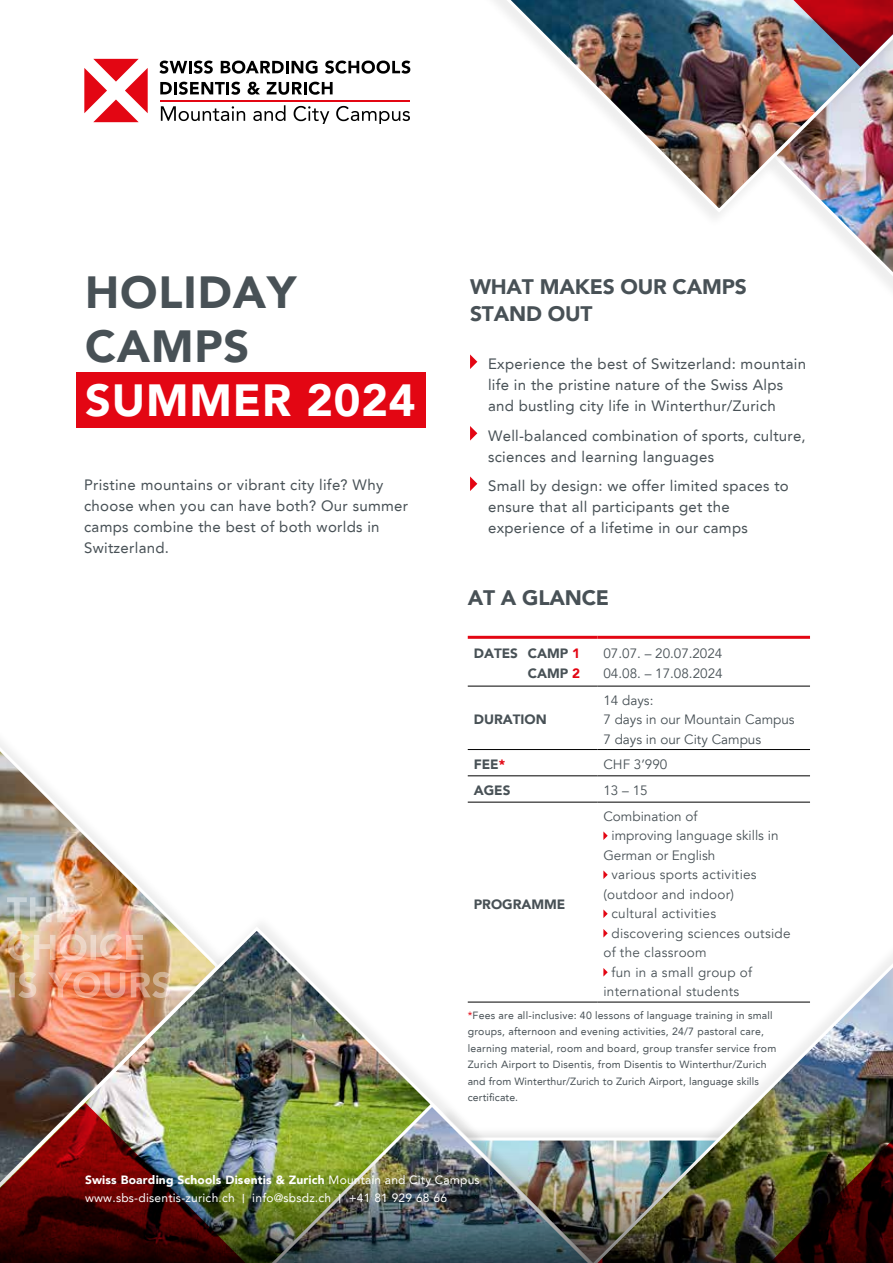
<style>
.page{position:relative;width:893px;height:1263px;background:#fff}
.page>*{position:absolute;margin:0;border:0;box-sizing:border-box;transform-origin:0 0}
.t1{font:45px/54px "KSD Avenir Black";letter-spacing:.02em;color:#485156}
.t2{font:45px "KSD Avenir Black";letter-spacing:.02em;color:#fff}
.t3{font:21px/27px "KSD Avenir Black";letter-spacing:-.01em;color:#485156}
.t4{font:15px/21px "KSD Avenir Roman";letter-spacing:.02em;color:#485156}
.t5{font:13.5px "KSD Avenir Book";letter-spacing:.02em;color:#485156}
.t6{font:13.5px/19.5px "KSD Avenir Book";color:#485156}
.t7{font:13.5px/19.5px "KSD Avenir Black";color:#485156;text-align:right}
.t8{font:12px "KSD Avenir Black";letter-spacing:.015em;color:#fff}
.t9{font:12px "KSD Avenir Roman";letter-spacing:.02em;color:#fff}
.t10{font:10.5px/16.5px "KSD Avenir Roman";letter-spacing:.02em;color:#485156}
.s1{color:#e30613}
.s2{font-family:"KSD Avenir Roman"}
.s3{font-family:"KSD Avenir Medium"}
</style>
<div class="page">
<div style="left:77px;top:372px;width:349px;height:55px;background:#e30613"></div>
<svg style="left:470px;top:354px;width:7px;height:15px"></svg>
<svg style="left:470px;top:426px;width:7px;height:15px"></svg>
<svg style="left:470px;top:476px;width:7px;height:15px"></svg>
<svg style="left:93px;top:58px;width:46px;height:65px"></svg>
<svg style="left:84px;top:59px;width:64px;height:63px"></svg>
<svg style="left:159px;top:61px;width:54px;height:13px"></svg>
<svg style="left:221px;top:61px;width:97px;height:13px"></svg>
<svg style="left:325px;top:61px;width:85px;height:13px"></svg>
<svg style="left:160px;top:82px;width:80px;height:13px"></svg>
<svg style="left:248px;top:82px;width:12px;height:13px"></svg>
<svg style="left:267px;top:82px;width:66px;height:13px"></svg>
<svg style="left:161px;top:106px;width:84px;height:15px"></svg>
<svg style="left:253px;top:105px;width:32px;height:16px"></svg>
<svg style="left:294px;top:106px;width:35px;height:18px"></svg>
<svg style="left:336px;top:106px;width:74px;height:18px"></svg>
<hr style="left:160px;top:101px;width:250px;height:1px;background:#e30613">
<img style="left:0;top:741px;width:172px;height:172px">
<div style="left:0;top:913px;width:614px;height:350px;background:#000;opacity:.07"></div>
<img style="left:0;top:924px;width:566px;height:179px">
<div style="left:566px;top:919px;width:327px;height:344px;background:#fff"></div>
<svg style="left:580px;top:937px;width:313px;height:166px"></svg>
<img style="left:0;top:1103px;width:237px;height:42px">
<img style="left:645px;top:1103px;width:248px;height:42px">
<img style="left:9px;top:972px;width:161px;height:26px">
<img style="left:8px;top:934px;width:136px;height:26px">
<svg style="left:7px;top:897px;width:68px;height:25px;background:#c3c2bb"></svg>
<hr style="left:468px;top:686px;width:129px;height:1px;background:#000">
<hr style="left:597px;top:686px;width:213px;height:1px;background:#000">
<hr style="left:468px;top:749px;width:129px;height:1px;background:#000">
<hr style="left:597px;top:749px;width:213px;height:1px;background:#000">
<hr style="left:468px;top:775px;width:129px;height:1px;background:#000">
<hr style="left:597px;top:775px;width:213px;height:1px;background:#000">
<hr style="left:468px;top:802px;width:129px;height:1px;background:#000">
<hr style="left:597px;top:802px;width:213px;height:1px;background:#000">
<hr style="left:468px;top:1002px;width:129px;height:1px;background:#000">
<hr style="left:597px;top:1002px;width:213px;height:1px;background:#000">
<hr style="left:468px;top:636px;width:129px;height:3px;background:#e30613">
<hr style="left:597px;top:636px;width:213px;height:3px;background:#e30613">
<svg style="left:603px;top:831px;width:5px;height:9px"></svg>
<svg style="left:603px;top:870px;width:5px;height:9px"></svg>
<svg style="left:603px;top:909px;width:5px;height:9px"></svg>
<svg style="left:603px;top:929px;width:5px;height:8px"></svg>
<svg style="left:603px;top:968px;width:5px;height:8px"></svg>
<svg style="left:494px;top:0;width:169px;height:168px"></svg>
<img style="left:663px;top:0;width:230px;height:290px">
<img style="left:237px;top:1101px;width:385px;height:44px">
<img style="left:0;top:1145px;width:893px;height:118px">
<h1 class="t1" style="left:85px;top:265px;width:213px">HOLIDAY<br>CAMPS</h1>
<h1 class="t2" style="left:85px;top:373px;width:332px">SUMMER 2024</h1>
<p class="t4" style="left:84px;top:474px;width:325px">Pristine mountains or vibrant city life? Why choose when you can have both? Our summer camps combine the best of both worlds in Switzerland.</p>
<h2 class="t3" style="left:470px;top:273px;width:278px">WHAT MAKES OUR CAMPS<br>STAND OUT</h2>
<p class="t4" style="left:488px;top:353px;width:319px">Experience the best of Switzerland: mountain life in the pristine nature of the Swiss Alps and bustling city life in Winterthur/Zurich</p>
<p class="t4" style="left:488px;top:425px;width:319px">Well-balanced combination of sports, culture, sciences and learning languages</p>
<p class="t4" style="left:488px;top:475px;width:302px">Small by design: we offer limited spaces to ensure that all participants get the experience of a lifetime in our camps</p>
<h2 class="t3" style="left:468px;top:584px;width:143px">AT A GLANCE</h2>
<p class="t7" style="left:474px;top:644px;width:108px">DATES CAMP <span class="s1">1<br></span>CAMP <span class="s1">2</span></p>
<p class="t6" style="left:603px;top:644px;width:121px">07.07. – 20.07.2024<br>04.08. – 17.08.2024</p>
<p class="t7" style="left:474px;top:710px;width:74px">DURATION</p>
<p class="t6" style="left:603px;top:690px;width:193px">14 days:<br>7 days in our Mountain Campus<br>7 days in our City Campus</p>
<p class="t7" style="left:474px;top:754px;width:33px">FEE<span class="s1">*</span></p>
<p class="t5" style="left:603px;top:756px;width:66px">CHF 3’990</p>
<p class="t7" style="left:474px;top:781px;width:38px">AGES</p>
<p class="t5" style="left:603px;top:783px;width:46px">13 – 15</p>
<p class="t7" style="left:474px;top:894px;width:93px">PROGRAMME</p>
<p class="t6" style="left:603px;top:806px;width:96px">Combination of</p>
<p class="t6" style="left:611px;top:826px;width:168px">improving language skills in</p>
<p class="t6" style="left:603px;top:845px;width:113px">German or English</p>
<p class="t5" style="left:611px;top:867px;width:147px">various sports activities</p>
<p class="t5" style="left:603px;top:886px;width:132px">(outdoor and indoor)</p>
<p class="t5" style="left:611px;top:906px;width:106px">cultural activities</p>
<p class="t5" style="left:611px;top:925px;width:181px">discovering sciences outside</p>
<p class="t5" style="left:603px;top:945px;width:105px">of the classroom</p>
<p class="t5" style="left:611px;top:964px;width:142px">fun in a small group of</p>
<p class="t5" style="left:603px;top:984px;width:137px">international students</p>
<p class="t10" style="left:468px;top:1007px;width:310px"><span class="s1">*</span>Fees are all-inclusive: 40 lessons of language training in small groups, afternoon and evening activities, 24/7 pastoral care, learning material, room and board, group transfer service from Zurich Airport to Disentis, from Disentis to Winterthur/Zurich and from Winterthur/Zurich to Zurich Airport, language skills certificate.</p>
<p class="t8" style="left:85px;top:1172px;width:396px">Swiss Boarding Schools Disentis &amp; Zurich <span class="s2">Mountain and City Campus</span></p>
<p class="t9" style="left:85px;top:1191px;width:363px">www.sbs-disentis-zurich.ch <span class="s3">|</span> info@sbsdz.ch <span class="s3">|</span> +41 81 929 68 66</p>
</div>
